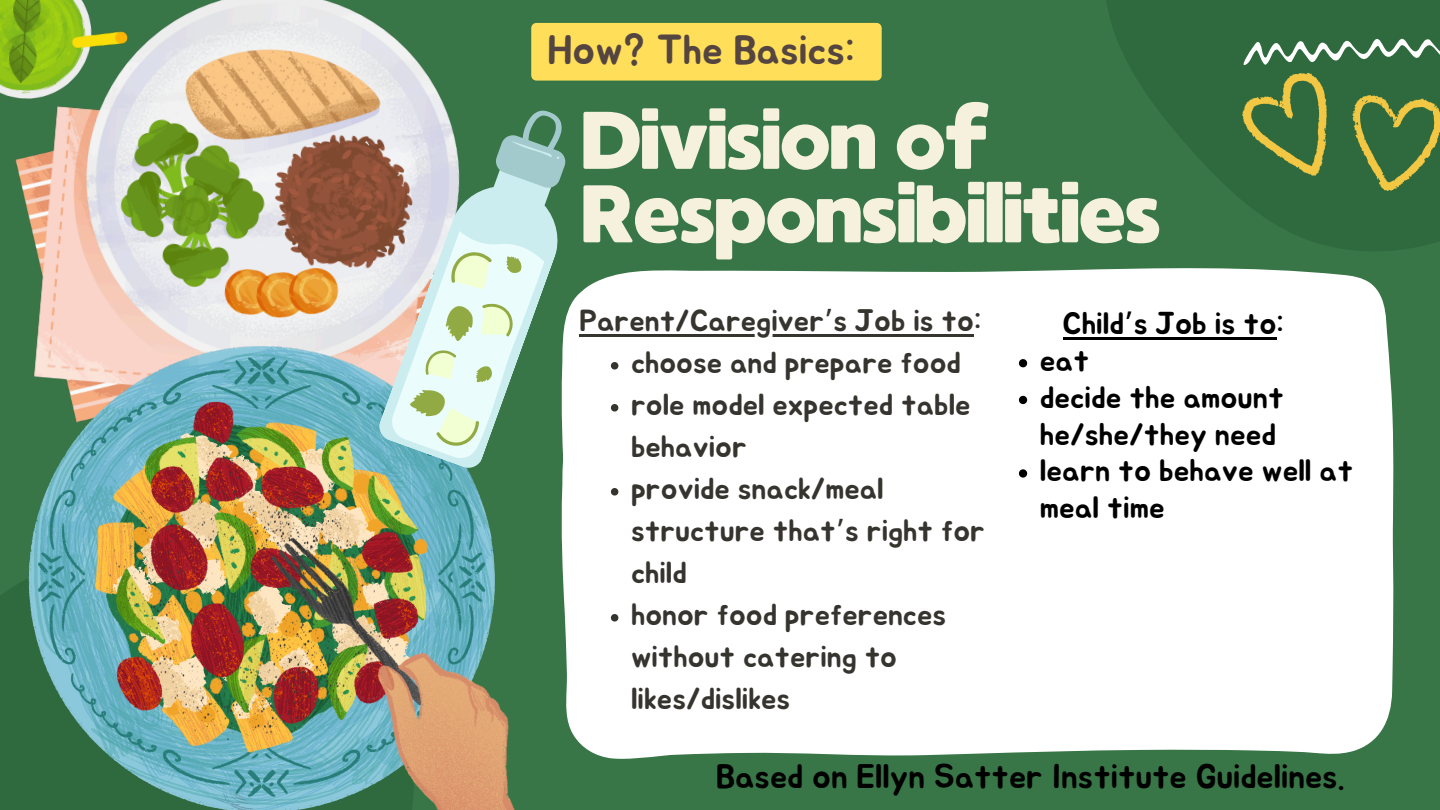
<style>
.page{position:relative;width:1440px;height:810px;background:#387647}
.page>*{position:absolute;margin:0;border:0;box-sizing:border-box;transform-origin:0 0}
.t1{font:81.5px/73.5px "MADE Waffle Soft";letter-spacing:-.07em;color:#f5f1dd}
.t2{font:41px "Jua";color:#544541}
.t3{font:34px "Jua";color:#000}
.t4{font:30.9px/36.8px "Jua";color:#000}
.t5{font:30.4px/42px "Jua";color:#36342f}
.s1{font-family:"Noto Sans Gurmukhi"}
</style>
<div class="page">
<img style="left:0;top:0;width:458px;height:346px">
<div style="left:580px;top:268px;width:812px;height:120px;background:#fff"></div>
<div style="left:561px;top:388px;width:833px;height:371px;background:#fff"></div>
<div style="left:0;top:579px;width:28px;height:231px;background:#2f6a3e"></div>
<img style="left:28px;top:346px;width:487px;height:464px">
<svg style="left:375px;top:151px;width:205px;height:321px"></svg>
<svg style="left:493px;top:110px;width:87px;height:81px"></svg>
<svg style="left:387px;top:224px;width:163px;height:240px"></svg>
<div style="left:531px;top:23px;width:351px;height:58px;background:#ffde59"></div>
<svg style="left:1106px;top:0;width:334px;height:251px;fill:#2f6a3e"></svg>
<svg style="left:1237px;top:18px;width:203px;height:177px"></svg>
<hr style="left:579px;top:334px;width:395px;height:3px;background:#36342f">
<svg style="left:611px;top:362px;width:7px;height:8px"></svg>
<svg style="left:611px;top:404px;width:7px;height:8px"></svg>
<svg style="left:611px;top:488px;width:7px;height:8px"></svg>
<svg style="left:611px;top:614px;width:7px;height:8px"></svg>
<hr style="left:1063px;top:337px;width:214px;height:3px;background:#000">
<svg style="left:1019px;top:359px;width:8px;height:8px"></svg>
<svg style="left:1019px;top:396px;width:8px;height:8px"></svg>
<svg style="left:1019px;top:469px;width:8px;height:9px"></svg>
<p class="t2" style="left:548px;top:31px;width:308px">How? The Basics:</p>
<p class="t1" style="left:579px;top:105px;width:585px">Division of<br>Responsibilities</p>
<h2 class="t5" style="left:579px;top:301px;width:403px">Parent/Caregiver<span class="s1">’</span>s Job is to:</h2>
<p class="t5" style="left:631px;top:343px;width:331px">choose and prepare food</p>
<h1 class="t5" style="left:631px;top:385px;width:341px">role model expected table behavior</h1>
<p class="t5" style="left:631px;top:469px;width:355px">provide snack/meal structure that<span class="s1">’</span>s right for child</p>
<p class="t5" style="left:631px;top:595px;width:317px">honor food preferences without catering to likes/dislikes</p>
<p class="t4" style="left:1063px;top:307px;width:223px">Child<span class="s1">’</span>s Job is to:</p>
<p class="t4" style="left:1040px;top:343px;width:51px">eat</p>
<p class="t4" style="left:1040px;top:380px;width:245px">decide the amount he/she/they need</p>
<p class="t4" style="left:1040px;top:454px;width:315px">learn to behave well at meal time</p>
<p class="t3" style="left:716px;top:761px;width:630px">Based on Ellyn Satter Institute Guidelines.</p>
</div>
